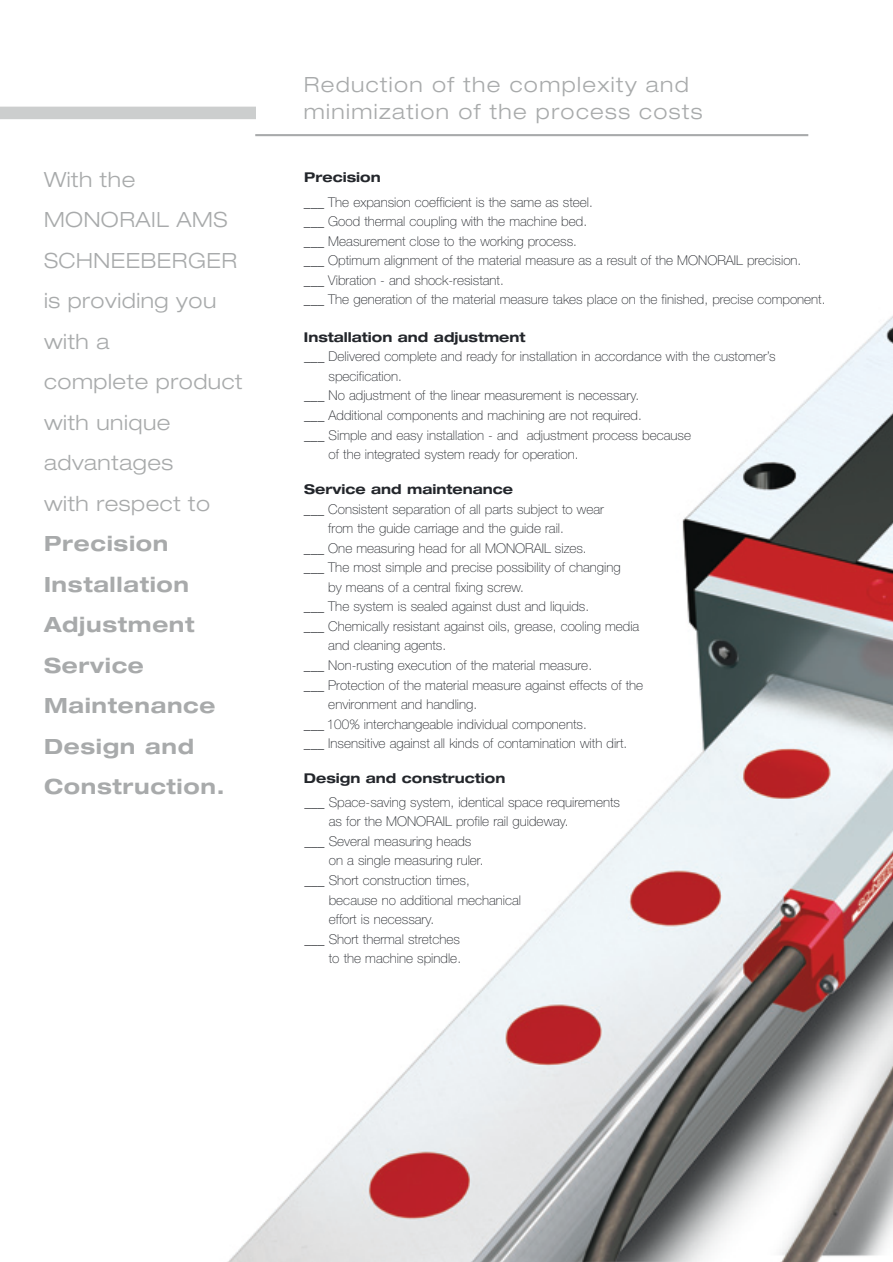
<style>
.page{position:relative;width:893px;height:1262px;background:#fff}
.page>*{position:absolute;margin:0;border:0;box-sizing:border-box;transform-origin:0 0}
.t1{font:300 expanded 21px/40.5px "Helvetica Neue";letter-spacing:.025em;color:#a8aaab}
.t2{font:700 expanded 21px/40.5px "Helvetica Neue";letter-spacing:.03em;color:#a8aaab}
.t3{font:300 expanded 21px/27px "Helvetica Neue";letter-spacing:.065em;color:#a8aaab}
.t4{font:100 13.5px/19.5px "Helvetica Neue";color:#23262b}
.t5{font:700 expanded 13.5px "Helvetica Neue";color:#23262b}
</style>
<div class="page">
<img style="left:227px;top:106px;width:665px;height:1156px">
<hr style="left:255px;top:134px;width:553px;height:2px;background:#a8aaab">
<div style="left:0;top:97px;width:255px;height:30px;background:#fff"></div>
<div style="left:0;top:107px;width:255px;height:12px;background:#cccece"></div>
<h1 class="t1" style="left:44px;top:161px;width:200px">With the<br>MONORAIL AMS<br>SCHNEEBERGER is providing you with a<br>complete product with unique advantages<br>with respect to</h1>
<h1 class="t2" style="left:44px;top:525px;width:182px">Precision<br>Installation<br>Adjustment<br>Service<br>Maintenance<br>Design and<br>Construction.</h1>
<h1 class="t3" style="left:304px;top:73px;width:400px">Reduction of the complexity and minimization of the process costs</h1>
<p class="t5" style="left:304px;top:172px;width:78px">Precision</p>
<p class="t4" style="left:304px;top:193px;width:523px">___ The expansion coefficient is the same as steel.<br>___ Good thermal coupling with the machine bed.<br>___ Measurement close to the working process.<br>___ Optimum alignment of the material measure as a result of the MONORAIL precision.<br>___ Vibration - and shock-resistant.<br>___ The generation of the material measure takes place on the finished, precise component.</p>
<p class="t5" style="left:304px;top:333px;width:223px">Installation and adjustment</p>
<p class="t4" style="left:304px;top:348px;width:473px">___ Delivered complete and ready for installation in accordance with the customer’s</p>
<p class="t4" style="left:328px;top:368px;width:75px">specification.</p>
<p class="t4" style="left:304px;top:387px;width:336px">___ No adjustment of the linear measurement is necessary.</p>
<p class="t4" style="left:304px;top:407px;width:339px">___ Additional components and machining are not required.</p>
<p class="t4" style="left:304px;top:426px;width:388px">___ Simple and easy installation - and adjustment process because</p>
<p class="t4" style="left:328px;top:446px;width:251px">of the integrated system ready for operation.</p>
<p class="t5" style="left:304px;top:484px;width:210px">Service and maintenance</p>
<p class="t4" style="left:304px;top:500px;width:301px">___ Consistent separation of all parts subject to wear</p>
<p class="t4" style="left:328px;top:520px;width:237px">from the guide carriage and the guide rail.</p>
<p class="t4" style="left:304px;top:539px;width:284px">___ One measuring head for all MONORAIL sizes.</p>
<p class="t4" style="left:304px;top:559px;width:318px">___ The most simple and precise possibility of changing</p>
<p class="t4" style="left:328px;top:578px;width:197px">by means of a central fixing screw.</p>
<p class="t4" style="left:304px;top:598px;width:287px">___ The system is sealed against dust and liquids.</p>
<p class="t4" style="left:304px;top:617px;width:337px">___ Chemically resistant against oils, grease, cooling media</p>
<p class="t4" style="left:328px;top:637px;width:119px">and cleaning agents.</p>
<p class="t4" style="left:304px;top:656px;width:289px">___ Non-rusting execution of the material measure.</p>
<p class="t4" style="left:304px;top:676px;width:341px">___ Protection of the material measure against effects of the</p>
<p class="t4" style="left:328px;top:695px;width:150px">environment and handling.</p>
<p class="t4" style="left:304px;top:715px;width:284px">___ 100% interchangeable individual components.</p>
<p class="t4" style="left:304px;top:734px;width:325px">___ Insensitive against all kinds of contamination with dirt.</p>
<p class="t5" style="left:304px;top:773px;width:203px">Design and construction</p>
<p class="t4" style="left:304px;top:793px;width:317px">___ Space-saving system, identical space requirements</p>
<p class="t4" style="left:329px;top:813px;width:241px">as for the MONORAIL profile rail guideway.</p>
<p class="t4" style="left:304px;top:832px;width:168px">___ Several measuring heads</p>
<p class="t4" style="left:329px;top:852px;width:156px">on a single measuring ruler.</p>
<p class="t4" style="left:304px;top:871px;width:167px">___ Short construction times,</p>
<p class="t4" style="left:329px;top:891px;width:194px">because no additional mechanical</p>
<p class="t4" style="left:329px;top:910px;width:107px">effort is necessary.</p>
<p class="t4" style="left:304px;top:930px;width:157px">___ Short thermal stretches</p>
<p class="t4" style="left:329px;top:949px;width:134px">to the machine spindle.</p>
</div>
